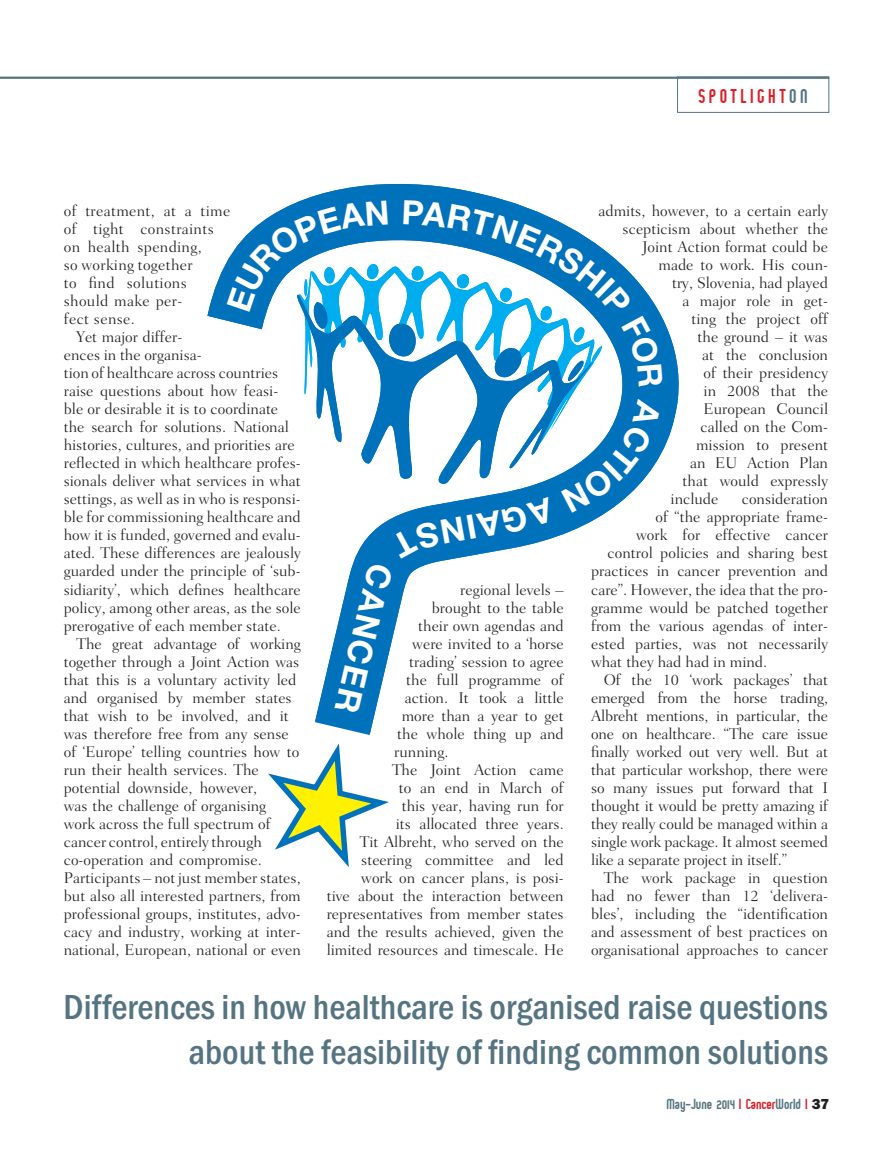
<style>
.page{position:relative;width:893px;height:1149px;background:#fff}
.page>*{position:absolute;margin:0;border:0;box-sizing:border-box;transform-origin:0 0}
.Pull_Quote{font:500 condensed 36px "Franklin Got T";color:#557482}
.t1{font:700 33.45px "Helvetica Neue";color:#fff}
.t2{font:22.5px "Engineered";letter-spacing:.16em;color:#da2128}
.t3{font:16.5px "Engineered";color:#557482}
.Bodycopy{font:300 15.75px/18px "Fairfield LH";color:#231f20}
.Bodycopy__no_indent{font:300 15.75px/18px "Fairfield LH";letter-spacing:.02em;color:#231f20}
.s1{color:#557482}
.s2{color:#da2128}
</style>
<div class="page">
<hr style="left:0;top:77px;width:829px;height:2px;background:#557482">
<div style="left:677px;top:77px;width:152px;height:36px;border:1px solid #557482"></div>
<svg style="left:207px;top:183px;width:472px;height:537px"></svg>
<svg style="left:268px;top:720px;width:121px;height:147px"></svg>
<svg style="left:227px;top:200px;width:436px;height:390px"></svg>
<h3 class="t2" style="left:699px;top:89px;width:111px">SPOTLIGHT<span class="s1">ON</span></h3>
<p class="Bodycopy__no_indent" style="left:64px;top:202px;width:168px">of treatment, at a time of tight constraints on health spending,<br>so working together<br>to find solutions should make per-<br>fect sense.</p>
<p class="Bodycopy" style="left:64px;top:328px;width:239px;text-indent:13px">Yet major differ-<br>ences in the organisa-<br>tion of healthcare across countries raise questions about how feasi&shy;ble or desirable it is to coordinate the search for solutions. National histories, cultures, and priorities are reflected in which healthcare profes&shy;sionals deliver what services in what settings, as well as in who is responsi&shy;ble for commissioning healthcare and how it is funded, governed and evalu&shy;ated. These differences are jealously guarded under the principle of ‘sub&shy;sidiarity’, which defines healthcare policy, among other areas, as the sole prerogative of each member state.</p>
<p class="Bodycopy" style="left:64px;top:634px;width:239px;text-indent:13px">The great advantage of working together through a Joint Action was that this is a voluntary activity led and organised by member states that wish to be involved, and it was therefore free from any sense of ‘Europe’ telling countries how to run their health services. The potential downside, however,<br>was the challenge of organising work across the full spectrum of cancer control, entirely through co-operation and compromise.<br>Participants – not just member states, but also all interested partners, from professional groups, institutes, advo&shy;cacy and industry, working at inter&shy;national, European, national or even</p>
<p class="Bodycopy" style="left:599px;top:202px;width:231px">admits, however, to a certain early</p>
<p class="Bodycopy" style="left:623px;top:220px;width:207px">scepticism about whether the</p>
<p class="Bodycopy" style="left:642px;top:238px;width:187px">Joint Action format could be</p>
<p class="Bodycopy" style="left:659px;top:256px;width:171px">made to work. His coun-</p>
<p class="Bodycopy" style="left:672px;top:274px;width:158px">try, Slovenia, had played</p>
<p class="Bodycopy" style="left:683px;top:292px;width:147px">a major role in get-</p>
<p class="Bodycopy" style="left:692px;top:310px;width:138px">ting the project off</p>
<p class="Bodycopy" style="left:698px;top:328px;width:132px">the ground – it was</p>
<p class="Bodycopy" style="left:702px;top:346px;width:127px">at the conclusion</p>
<p class="Bodycopy" style="left:704px;top:364px;width:126px">of their presidency</p>
<p class="Bodycopy" style="left:704px;top:382px;width:126px">in 2008 that the</p>
<p class="Bodycopy" style="left:704px;top:400px;width:126px">European Council</p>
<p class="Bodycopy" style="left:701px;top:418px;width:129px">called on the Com-</p>
<p class="Bodycopy" style="left:696px;top:436px;width:134px">mission to present</p>
<p class="Bodycopy" style="left:690px;top:454px;width:140px">an EU Action Plan</p>
<p class="Bodycopy" style="left:683px;top:472px;width:147px">that would expressly</p>
<p class="Bodycopy" style="left:671px;top:490px;width:49px">include</p>
<p class="Bodycopy" style="left:742px;top:490px;width:88px">consideration</p>
<p class="Bodycopy" style="left:656px;top:508px;width:174px">of “the appropriate frame-</p>
<p class="Bodycopy" style="left:636px;top:526px;width:194px">work for effective cancer</p>
<p class="Bodycopy" style="left:608px;top:544px;width:222px">control policies and sharing best</p>
<p class="Bodycopy" style="left:591px;top:562px;width:239px">practices in cancer prevention and</p>
<p class="Bodycopy" style="left:591px;top:580px;width:239px">care”. However, the idea that the pro-</p>
<p class="Bodycopy" style="left:591px;top:598px;width:239px">gramme would be patched together</p>
<p class="Bodycopy" style="left:591px;top:616px;width:239px">from the various agendas of inter-</p>
<p class="Bodycopy" style="left:591px;top:634px;width:239px">ested parties, was not necessarily</p>
<p class="Bodycopy" style="left:591px;top:652px;width:178px">what they had had in mind.</p>
<p class="Bodycopy" style="left:591px;top:670px;width:239px;text-align:justify;text-indent:13px">Of the 10 ‘work packages’ that emerged from the horse trading, Albreht mentions, in particular, the one on healthcare. “The care issue finally worked out very well. But at that particular workshop, there were so many issues put forward that I thought it would be pretty amazing if they really could be managed within a single work package. It almost seemed like a separate project in itself.”</p>
<p class="Bodycopy" style="left:591px;top:868px;width:239px;text-align:justify;text-indent:13px">The work package in question had no fewer than 12 ‘delivera&shy;bles’, including the “identification and assessment of best practices on organisational approaches to cancer</p>
<p class="Pull_Quote" style="left:63px;top:986px;width:766px">Differences in how healthcare is organised raise questions</p>
<p class="Pull_Quote" style="left:189px;top:1031px;width:641px">about the feasibility of finding common solutions</p>
<p class="Bodycopy" style="left:460px;top:580px;width:105px">regional levels –</p>
<p class="Bodycopy" style="left:432px;top:598px;width:134px">brought to the table</p>
<p class="Bodycopy" style="left:418px;top:616px;width:147px">their own agendas and</p>
<p class="Bodycopy" style="left:412px;top:634px;width:153px">were invited to a ‘horse</p>
<p class="Bodycopy" style="left:409px;top:652px;width:156px">trading’ session to agree</p>
<p class="Bodycopy" style="left:406px;top:670px;width:159px">the full programme of</p>
<p class="Bodycopy" style="left:405px;top:688px;width:161px">action. It took a little</p>
<p class="Bodycopy" style="left:402px;top:706px;width:163px">more than a year to get</p>
<p class="Bodycopy" style="left:397px;top:724px;width:168px">the whole thing up and</p>
<p class="Bodycopy" style="left:394px;top:742px;width:56px">running.</p>
<p class="Bodycopy" style="left:327px;top:760px;width:239px;text-align:right">The Joint Action came<br>to an end in March of<br>this year, having run for<br>its allocated three years.<br>Tit Albreht, who served on the steering committee and led work on cancer plans, is posi-<br>tive about the interaction between representatives from member states and the results achieved, given the limited resources and timescale. He</p>
<p class="t1" style="left:400px;top:596px;width:127px;rotate:103deg">ANCER</p>
<p class="t3" style="left:666px;top:1098px;width:164px">May-June 2014 <span class="s2">I Cancer</span>World <span class="s2">I</span> <sup>37</sup></p>
</div>
